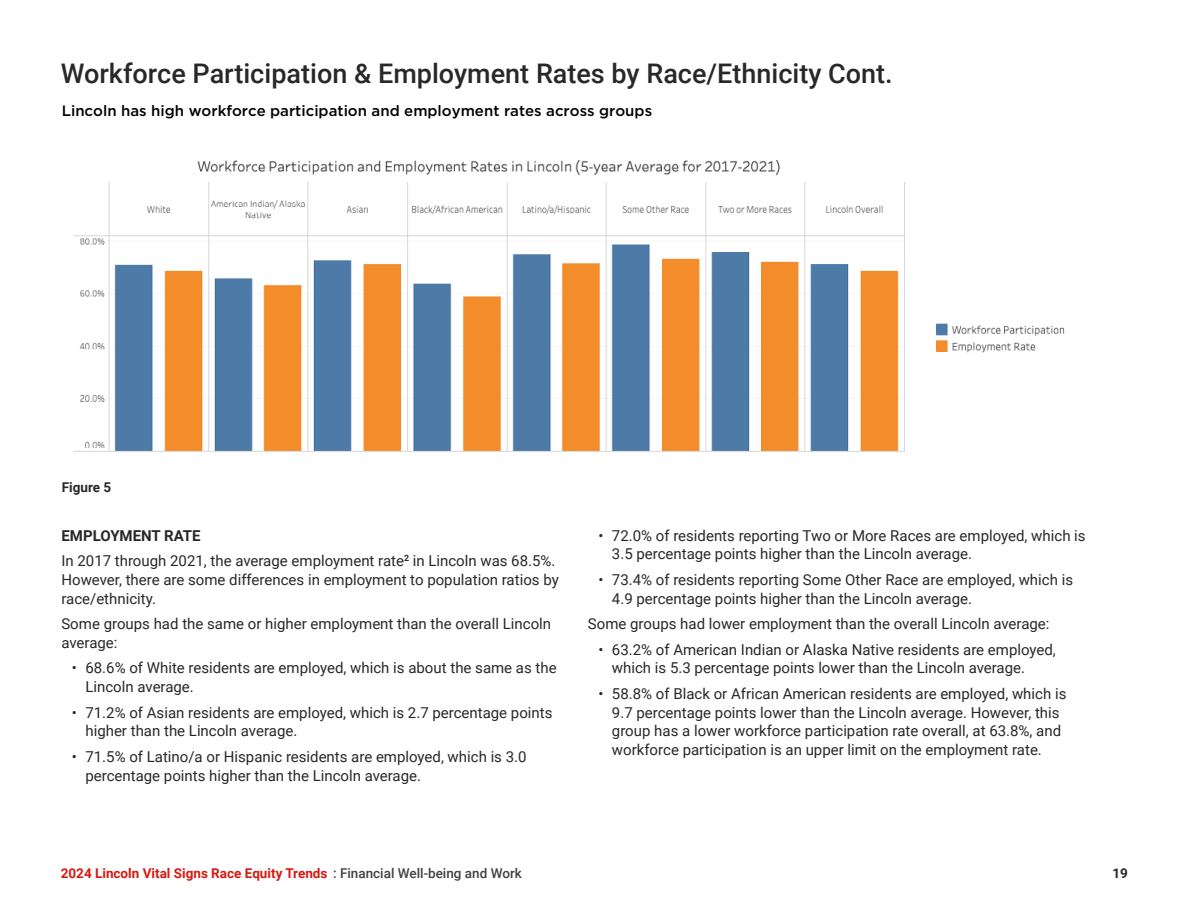
<style>
.page{position:relative;width:1188px;height:918px;background:#fff}
.page>*{position:absolute;margin:0;border:0;box-sizing:border-box;transform-origin:0 0}
.t1{font:500 27px "Roboto";color:#292829}
.t2{font:15px/18.8px "Roboto";color:#292829}
.t3{font:500 15px "Gotham";color:#000}
.t4{font:700 13.5px "Roboto";color:#d61a12}
.t5{font:700 13.5px "Roboto";color:#292829}
.s1{font-weight:700}
.s2{font-weight:500;color:#414042}
</style>
<div class="page">
<img style="left:73px;top:160px;width:832px;height:292px">
<img style="left:936px;top:323px;width:129px;height:30px">
<h1 class="t1" style="left:61px;top:54px;width:834px">Workforce Participation &amp; Employment Rates by Race/Ethnicity Cont.</h1>
<p class="t3" style="left:62px;top:101px;width:592px">Lincoln has high workforce participation and employment rates across groups</p>
<p class="t5" style="left:62px;top:478px;width:51px">Figure 5</p>
<p class="t2" style="left:61px;top:522px;width:496px;line-height:25.5px"><span class="s1">EMPLOYMENT RATE<br></span>In 2017 through 2021, the average employment rate<sup>2</sup> in Lincoln was 68.5%.</p>
<p class="t2" style="left:61px;top:570px;width:499px">However, there are some differences in employment to population ratios by race/ethnicity.</p>
<p class="t2" style="left:61px;top:614px;width:491px">Some groups had the same or higher employment than the overall Lincoln average:</p>
<p class="t2" style="left:85px;top:658px;width:473px;text-indent:-14px">• 68.6% of White residents are employed, which is about the same as the<br>Lincoln average.</p>
<p class="t2" style="left:85px;top:702px;width:469px;text-indent:-14px">• 71.2% of Asian residents are employed, which is 2.7 percentage points higher than the Lincoln average.</p>
<p class="t2" style="left:85px;top:747px;width:443px;text-indent:-14px">• 71.5% of Latino/a or Hispanic residents are employed, which is 3.0 percentage points higher than the Lincoln average.</p>
<p class="t2" style="left:612px;top:525px;width:475px;text-indent:-14px">• 72.0% of residents reporting Two or More Races are employed, which is<br>3.5 percentage points higher than the Lincoln average.</p>
<p class="t2" style="left:612px;top:570px;width:463px;text-indent:-14px">• 73.4% of residents reporting Some Other Race are employed, which is<br>4.9 percentage points higher than the Lincoln average.</p>
<p class="t2" style="left:588px;top:614px;width:463px">Some groups had lower employment than the overall Lincoln average:</p>
<p class="t2" style="left:612px;top:639px;width:445px;text-indent:-14px">• 63.2% of American Indian or Alaska Native residents are employed, which is 5.3 percentage points lower than the Lincoln average.</p>
<p class="t2" style="left:612px;top:684px;width:456px;text-indent:-14px">• 58.8% of Black or African American residents are employed, which is 9.7 percentage points lower than the Lincoln average. However, this group has a lower workforce participation rate overall, at 63.8%, and workforce participation is an upper limit on the employment rate.</p>
<p class="t4" style="left:61px;top:864px;width:463px">2024 Lincoln Vital Signs Race Equity Trends <span class="s2">: Financial Well-being and Work</span></p>
<p class="t5" style="left:1112px;top:863px;width:17px">19</p>
</div>
